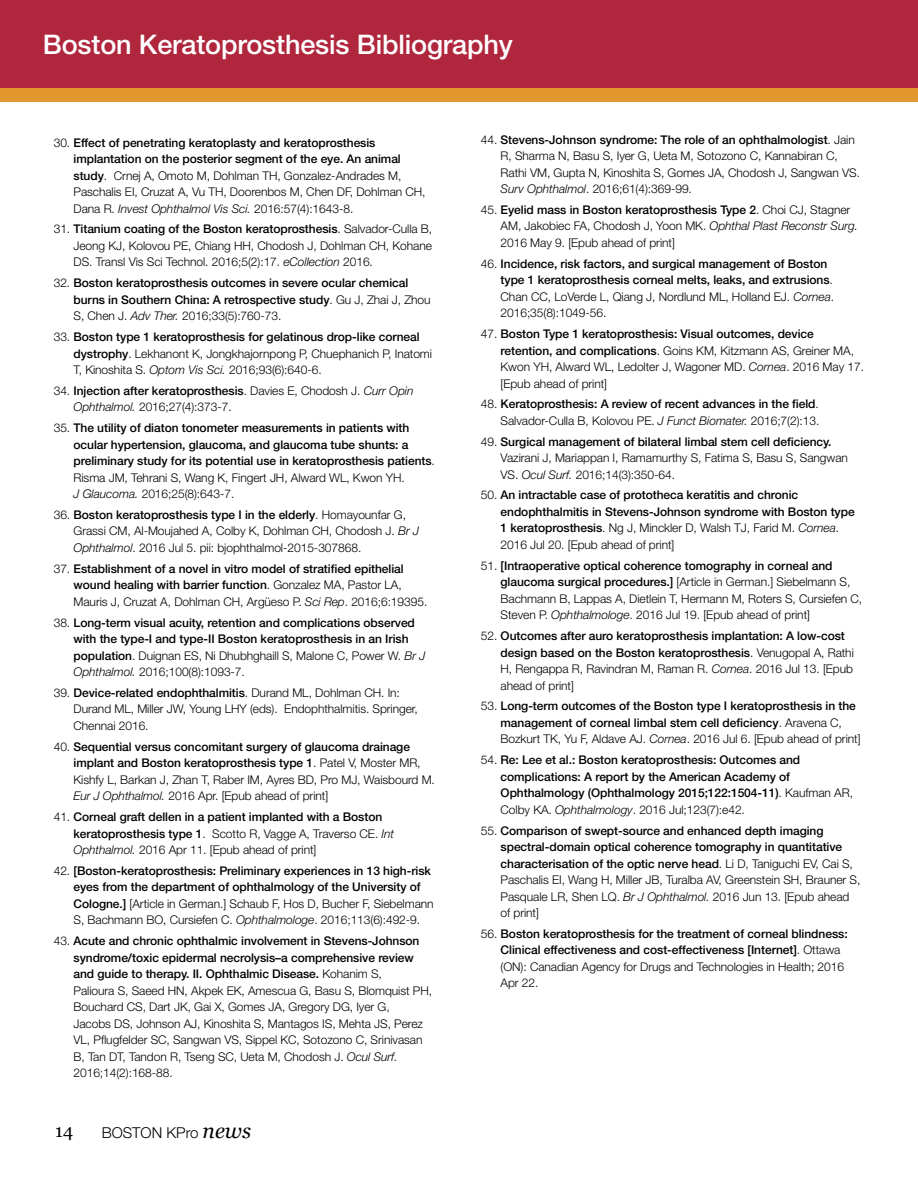
<style>
.page{position:relative;width:918px;height:1188px;background:#fff}
.page>*{position:absolute;margin:0;border:0;box-sizing:border-box;transform-origin:0 0}
.t1{font:500 27px "Helvetica Neue LT Std";letter-spacing:-.005em;color:#fff}
.t2{font:18px "Georgia";color:#000}
.t3{font:300 15px "Helvetica Neue LT Std";color:#000}
.t4{font:500 12px/16.5px "Helvetica Neue LT Std";letter-spacing:-.005em;color:#000}
.t5{font:300 12px/16.5px "Helvetica Neue LT Std";letter-spacing:-.005em;color:#000}
.s1{font-weight:500}
.s2{font-style:italic}
.s3{font-weight:300}
.s4{font-weight:300;font-style:italic}
.s5{font-family:"Georgia";font-weight:400;font-style:italic;font-size:21px}
</style>
<div class="page">
<div style="left:0;top:0;width:918px;height:88px;background:#b0263d"></div>
<div style="left:0;top:88px;width:918px;height:14px;background:#e2972f"></div>
<h1 class="t1" style="left:43px;top:28px;width:471px">Boston Keratoprosthesis Bibliography</h1>
<p class="t5" style="left:74px;top:134px;width:354px;text-indent:-20px">30. <span class="s1">Effect of penetrating keratoplasty and keratoprosthesis implantation on the posterior segment of the eye. An animal study</span>. Crnej A, Omoto M, Dohlman TH, Gonzalez-Andrades M, Paschalis EI, Cruzat A, Vu TH, Doorenbos M, Chen DF, Dohlman CH, Dana R. <span class="s2">Invest Ophthalmol Vis Sci.</span> 2016:57(4):1643-8.</p>
<p class="t5" style="left:74px;top:221px;width:360px;text-align:justify;text-indent:-20px">31. <span class="s1">Titanium coating of the Boston keratoprosthesis</span>. Salvador-Culla B, Jeong KJ, Kolovou PE, Chiang HH, Chodosh J, Dohlman CH, Kohane DS. Transl Vis Sci Technol. 2016;5(2):17. <span class="s2">eCollection</span> 2016.</p>
<p class="t4" style="left:74px;top:275px;width:359px;text-indent:-20px"><span class="s3">32.</span> Boston keratoprosthesis outcomes in severe ocular chemical burns in Southern China: A retrospective study<span class="s3">. Gu J, Zhai J, Zhou<br>S, Chen J.</span> <span class="s4">Adv Ther.</span> <span class="s3">2016;33(5):760-73.</span></p>
<p class="t5" style="left:74px;top:328px;width:360px;text-indent:-20px">33. <span class="s1">Boston type 1 keratoprosthesis for gelatinous drop-like corneal dystrophy</span>. Lekhanont K, Jongkhajornpong P, Chuephanich P, Inatomi<br>T, Kinoshita S. <span class="s2">Optom Vis Sci.</span> 2016;93(6):640-6.</p>
<p class="t5" style="left:74px;top:382px;width:341px;text-indent:-20px">34. <span class="s1">Injection after keratoprosthesis</span>. Davies E, Chodosh J. <span class="s2">Curr Opin<br>Ophthalmol.</span> 2016;27(4):373-7.</p>
<p class="t4" style="left:74px;top:420px;width:363px;text-indent:-20px"><span class="s3">35.</span> The utility of diaton tonometer measurements in patients with ocular hypertension, glaucoma, and glaucoma tube shunts: a preliminary study for its potential use in keratoprosthesis patients<span class="s3">.<br>Risma JM, Tehrani S, Wang K, Fingert JH, Alward WL, Kwon YH.<br></span><span class="s4">J Glaucoma.</span> <span class="s3">2016;25(8):643-7.</span></p>
<p class="t5" style="left:74px;top:506px;width:347px;text-indent:-20px">36. <span class="s1">Boston keratoprosthesis type I in the elderly</span>. Homayounfar G,<br>Grassi CM, Al-Moujahed A, Colby K, Dohlman CH, Chodosh J. <span class="s2">Br J<br>Ophthalmol</span>. 2016 Jul 5. pii: bjophthalmol-2015-307868.</p>
<p class="t4" style="left:74px;top:560px;width:355px;text-indent:-20px"><span class="s3">37.</span> Establishment of a novel in vitro model of stratified epithelial wound healing with barrier function<span class="s3">. Gonzalez MA, Pastor LA,<br>Mauris J, Cruzat A, Dohlman CH, Argüeso P.</span> <span class="s4">Sci Rep</span><span class="s3">. 2016;6:19395.</span></p>
<p class="t4" style="left:74px;top:614px;width:353px;text-indent:-20px"><span class="s3">38.</span> Long-term visual acuity, retention and complications observed with the type-I and type-II Boston keratoprosthesis in an Irish population<span class="s3">. Duignan ES, Ni Dhubhghaill S, Malone C, Power W.</span> <span class="s4">Br J Ophthalmol.</span> <span class="s3">2016;100(8):1093-7.</span></p>
<p class="t5" style="left:74px;top:684px;width:346px;text-indent:-20px">39. <span class="s1">Device-related endophthalmitis</span>. Durand ML, Dohlman CH. In:<br>Durand ML, Miller JW, Young LHY (eds). Endophthalmitis. Springer,<br>Chennai 2016.</p>
<p class="t5" style="left:74px;top:738px;width:363px;text-indent:-20px">40. <span class="s1">Sequential versus concomitant surgery of glaucoma drainage implant and Boston keratoprosthesis type 1</span>. Patel V, Moster MR, Kishfy L, Barkan J, Zhan T, Raber IM, Ayres BD, Pro MJ, Waisbourd M.<br><span class="s2">Eur J Ophthalmol.</span> 2016 Apr. [Epub ahead of print]</p>
<p class="t4" style="left:74px;top:808px;width:322px;text-indent:-20px"><span class="s3">41.</span> Corneal graft dellen in a patient implanted with a Boston keratoprosthesis type 1<span class="s3">. Scotto R, Vagge A, Traverso CE.</span> <span class="s4">Int<br>Ophthalmol.</span> <span class="s3">2016 Apr 11. [Epub ahead of print]</span></p>
<p class="t4" style="left:74px;top:862px;width:362px;text-indent:-20px"><span class="s3">42.</span> [Boston-keratoprosthesis: Preliminary experiences in 13 high-risk eyes from the department of ophthalmology of the University of Cologne.] <span class="s3">[Article in German.] Schaub F, Hos D, Bucher F, Siebelmann S, Bachmann BO, Cursiefen C.</span> <span class="s4">Ophthalmologe</span><span class="s3">. 2016;113(6):492-9.</span></p>
<p class="t5" style="left:74px;top:932px;width:360px;text-indent:-20px">43. <span class="s1">Acute and chronic ophthalmic involvement in Stevens-Johnson syndrome/toxic epidermal necrolysis–a comprehensive review and guide to therapy. II. Ophthalmic Disease.</span> Kohanim S,<br>Palioura S, Saeed HN, Akpek EK, Amescua G, Basu S, Blomquist PH, Bouchard CS, Dart JK, Gai X, Gomes JA, Gregory DG, Iyer G,<br>Jacobs DS, Johnson AJ, Kinoshita S, Mantagos IS, Mehta JS, Perez VL, Pflugfelder SC, Sangwan VS, Sippel KC, Sotozono C, Srinivasan B, Tan DT, Tandon R, Tseng SC, Ueta M, Chodosh J. <span class="s2">Ocul Surf.<br></span>2016;14(2):168-88.</p>
<h2 class="t2" style="left:55px;top:1120px;width:19px">14</h2>
<p class="t3" style="left:102px;top:1123px;width:151px">BOSTON KPro <span class="s5">news</span></p>
<p class="t5" style="left:501px;top:131px;width:361px;text-indent:-20px">44. <span class="s1">Stevens-Johnson syndrome: The role of an ophthalmologist</span>. Jain R, Sharma N, Basu S, Iyer G, Ueta M, Sotozono C, Kannabiran C, Rathi VM, Gupta N, Kinoshita S, Gomes JA, Chodosh J, Sangwan VS.<br><span class="s2">Surv Ophthalmol</span>. 2016;61(4):369-99.</p>
<p class="t5" style="left:501px;top:201px;width:359px;text-indent:-20px">45. <span class="s1">Eyelid mass in Boston keratoprosthesis Type 2</span>. Choi CJ, Stagner<br>AM, Jakobiec FA, Chodosh J, Yoon MK. <span class="s2">Ophthal Plast Reconstr Surg.<br></span>2016 May 9. [Epub ahead of print]</p>
<p class="t4" style="left:501px;top:255px;width:335px;text-indent:-20px"><span class="s3">46.</span> Incidence, risk factors, and surgical management of Boston type 1 keratoprosthesis corneal melts, leaks, and extrusions<span class="s3">.<br>Chan CC, LoVerde L, Qiang J, Nordlund ML, Holland EJ.</span> <span class="s4">Cornea</span><span class="s3">.<br>2016;35(8):1049-56.</span></p>
<p class="t5" style="left:501px;top:325px;width:365px;text-indent:-20px">47. <span class="s1">Boston Type 1 keratoprosthesis: Visual outcomes, device retention, and complications</span>. Goins KM, Kitzmann AS, Greiner MA, Kwon YH, Alward WL, Ledolter J, Wagoner MD. <span class="s2">Cornea</span>. 2016 May 17. [Epub ahead of print]</p>
<p class="t4" style="left:481px;top:396px;width:340px;text-align:right"><span class="s3">48.</span> Keratoprosthesis: A review of recent advances in the field<span class="s3">.<br>Salvador-Culla B, Kolovou PE.</span> <span class="s4">J Funct Biomater.</span> <span class="s3">2016;7(2):13.</span></p>
<p class="t5" style="left:501px;top:433px;width:349px;text-indent:-20px">49. <span class="s1">Surgical management of bilateral limbal stem cell deficiency.<br></span>Vazirani J, Mariappan I, Ramamurthy S, Fatima S, Basu S, Sangwan<br>VS. <span class="s2">Ocul Surf.</span> 2016;14(3):350-64.</p>
<p class="t4" style="left:501px;top:487px;width:356px;text-indent:-20px"><span class="s3">50.</span> An intractable case of prototheca keratitis and chronic endophthalmitis in Stevens-Johnson syndrome with Boston type 1 keratoprosthesis<span class="s3">. Ng J, Minckler D, Walsh TJ, Farid M.</span> <span class="s4">Cornea</span><span class="s3">.<br>2016 Jul 20. [Epub ahead of print]</span></p>
<p class="t5" style="left:501px;top:557px;width:363px;text-indent:-20px">51. <span class="s1">[Intraoperative optical coherence tomography in corneal and glaucoma surgical procedures.]</span> [Article in German.] Siebelmann S, Bachmann B, Lappas A, Dietlein T, Hermann M, Roters S, Cursiefen C, Steven P. <span class="s2">Ophthalmologe</span>. 2016 Jul 19. [Epub ahead of print]</p>
<p class="t4" style="left:501px;top:627px;width:355px;text-indent:-20px"><span class="s3">52.</span> Outcomes after auro keratoprosthesis implantation: A low-cost design based on the Boston keratoprosthesis<span class="s3">. Venugopal A, Rathi H, Rengappa R, Ravindran M, Raman R.</span> <span class="s4">Cornea</span><span class="s3">. 2016 Jul 13. [Epub ahead of print]</span></p>
<p class="t4" style="left:501px;top:698px;width:362px;text-indent:-20px"><span class="s3">53.</span> Long-term outcomes of the Boston type I keratoprosthesis in the management of corneal limbal stem cell deficiency<span class="s3">. Aravena C,<br>Bozkurt TK, Yu F, Aldave AJ.</span> <span class="s4">Cornea</span><span class="s3">. 2016 Jul 6. [Epub ahead of print]</span></p>
<p class="t4" style="left:501px;top:752px;width:354px;text-indent:-20px"><span class="s3">54.</span> Re: Lee et al.: Boston keratoprosthesis: Outcomes and complications: A report by the American Academy of Ophthalmology (Ophthalmology 2015;122:1504-11)<span class="s3">. Kaufman AR, Colby KA.</span> <span class="s4">Ophthalmology</span><span class="s3">. 2016 Jul;123(7):e42.</span></p>
<p class="t4" style="left:501px;top:822px;width:361px;text-indent:-20px"><span class="s3">55.</span> Comparison of swept-source and enhanced depth imaging spectral-domain optical coherence tomography in quantitative characterisation of the optic nerve head<span class="s3">. Li D, Taniguchi EV, Cai S, Paschalis EI, Wang H, Miller JB, Turalba AV, Greenstein SH, Brauner S, Pasquale LR, Shen LQ.</span> <span class="s4">Br J Ophthalmol.</span> <span class="s3">2016 Jun 13. [Epub ahead of print]</span></p>
<p class="t4" style="left:501px;top:925px;width:349px;text-indent:-20px"><span class="s3">56.</span> Boston keratoprosthesis for the treatment of corneal blindness:<br>Clinical effectiveness and cost-effectiveness [Internet]<span class="s3">. Ottawa (ON): Canadian Agency for Drugs and Technologies in Health; 2016<br>Apr 22.</span></p>
</div>
